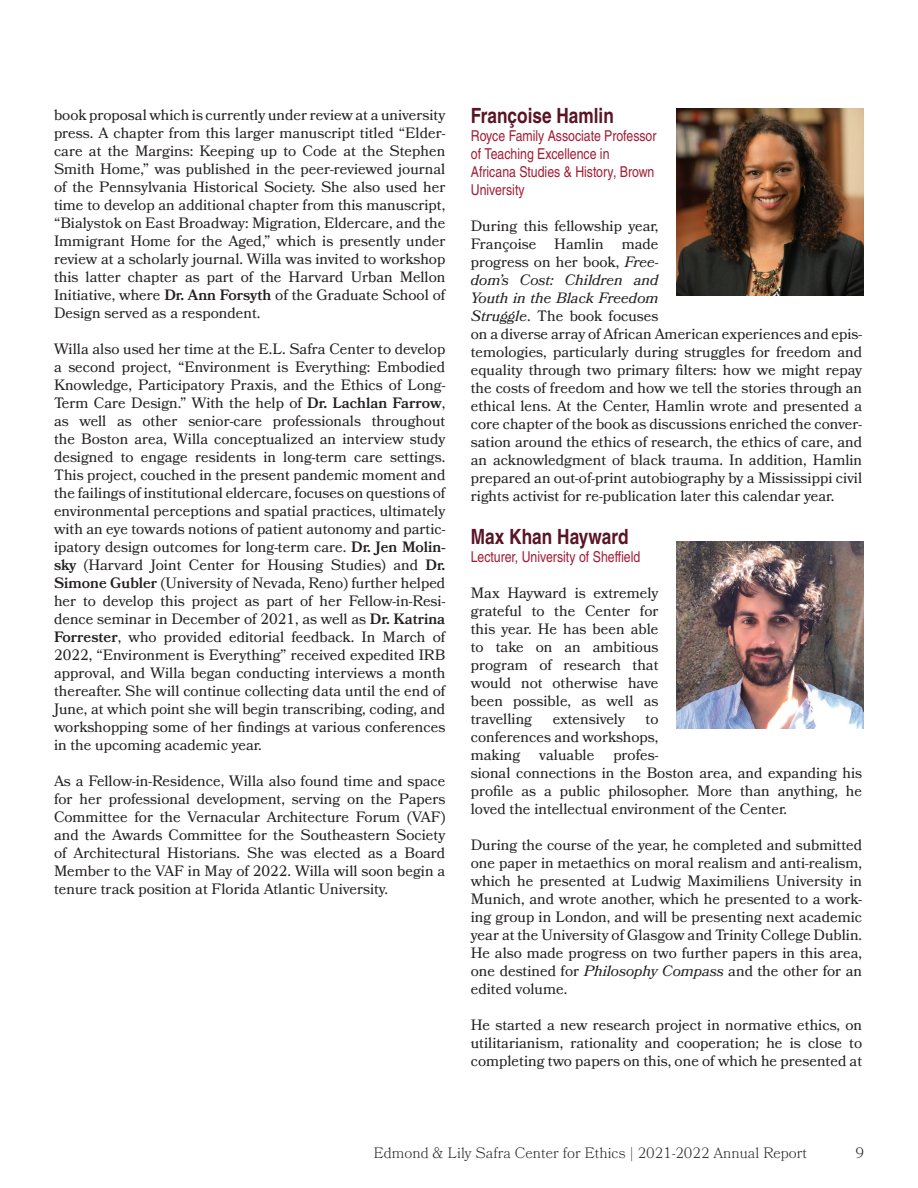
<style>
.page{position:relative;width:918px;height:1188px;background:#fff}
.page>*{position:absolute;margin:0;border:0;box-sizing:border-box;transform-origin:0 0}
.t1{font:700 21px "Nimbus San Con L";color:#591526}
.t2{font:15px/18px "Bookmania";color:#231f20;text-align:justify}
.t3{font:15px/18px "Nimbus San Con L";color:#a31c35}
.t4{font:300 15px "Bookmania";color:#231f20}
.s1{font-weight:600}
.s2{font-style:italic}
</style>
<div class="page">
<img style="left:676px;top:108px;width:188px;height:187px">
<img style="left:676px;top:542px;width:188px;height:187px">
<p class="t2" style="left:54px;top:106px;width:393px">book proposal which is currently under review at a university press. A chapter from this larger manuscript titled “Elder&shy;care at the Margins: Keeping up to Code at the Stephen Smith Home,” was published in the peer-reviewed journal of the Pennsylvania Historical Society. She also used her time to develop an additional chapter from this manuscript, “Bialystok on East Broadway: Migration, Eldercare, and the Immigrant Home for the Aged,” which is presently under review at a scholarly journal. Willa was invited to workshop this latter chapter as part of the Harvard Urban Mellon Initiative, where <span class="s1">Dr. Ann Forsyth</span> of the Graduate School of Design served as a respondent.</p>
<p class="t2" style="left:54px;top:340px;width:393px">Willa also used her time at the E.L. Safra Center to develop a second project, “Environment is Everything: Embodied Knowledge, Participatory Praxis, and the Ethics of Long-Term Care Design.” With the help of <span class="s1">Dr. Lachlan Farrow</span>, as well as other senior-care professionals throughout the Boston area, Willa conceptualized an interview study designed to engage residents in long-term care settings.<br>This project, couched in the present pandemic moment and the failings of institutional eldercare, focuses on questions of environmental perceptions and spatial practices, ultimately with an eye towards notions of patient autonomy and partic&shy;ipatory design outcomes for long-term care. <span class="s1">Dr. Jen Molin&shy;sky</span> (Harvard Joint Center for Housing Studies) and <span class="s1">Dr.<br>Simone Gubler</span> (University of Nevada, Reno) further helped her to develop this project as part of her Fellow-in-Resi&shy;dence seminar in December of 2021, as well as <span class="s1">Dr. Katrina Forrester</span>, who provided editorial feedback. In March of 2022, “Environment is Everything” received expedited IRB approval, and Willa began conducting interviews a month thereafter. She will continue collecting data until the end of June, at which point she will begin transcribing, coding, and workshopping some of her findings at various conferences in the upcoming academic year.</p>
<p class="t2" style="left:54px;top:772px;width:393px">As a Fellow-in-Residence, Willa also found time and space for her professional development, serving on the Papers Committee for the Vernacular Architecture Forum (VAF) and the Awards Committee for the Southeastern Society of Architectural Historians. She was elected as a Board Member to the VAF in May of 2022. Willa will soon begin a tenure track position at Florida Atlantic University.</p>
<h1 class="t1" style="left:471px;top:100px;width:145px">Françoise Hamlin</h1>
<p class="t3" style="left:471px;top:126px;width:187px">Royce Family Associate Professor of Teaching Excellence in<br>Africana Studies &amp; History, Brown<br>University</p>
<p class="t2" style="left:471px;top:217px;width:393px;text-align:left">During this fellowship year,<br>Françoise Hamlin made<br>progress on her book, <span class="s2">Free-<br>dom’s Cost: Children and<br>Youth in the Black Freedom<br>Struggle</span>. The book focuses<br>on a diverse array of African American experiences and epis&shy;temologies, particularly during struggles for freedom and equality through two primary filters: how we might repay the costs of freedom and how we tell the stories through an ethical lens. At the Center, Hamlin wrote and presented a core chapter of the book as discussions enriched the conver&shy;sation around the ethics of research, the ethics of care, and an acknowledgment of black trauma. In addition, Hamlin prepared an out-of-print autobiography by a Mississippi civil rights activist for re-publication later this calendar year.</p>
<h1 class="t1" style="left:471px;top:521px;width:159px">Max Khan Hayward</h1>
<p class="t3" style="left:471px;top:547px;width:171px">Lecturer, University of Sheffield</p>
<p class="t2" style="left:471px;top:584px;width:189px">Max Hayward is extremely grateful to the Center for this year. He has been able to take on an ambitious program of research that would not otherwise have been possible, as well as travelling</p>
<p class="t2" style="left:553px;top:710px;width:74px">extensively</p>
<p class="t2" style="left:471px;top:710px;width:189px;text-indent:175px">to conferences and workshops, making</p>
<p class="t2" style="left:471px;top:746px;width:393px;text-align:left;text-indent:142px">profes-<br>sional connections in the Boston area, and expanding his profile as a public philosopher. More than anything, he loved the intellectual environment of the Center.</p>
<p class="t2" style="left:471px;top:836px;width:393px">During the course of the year, he completed and submitted one paper in metaethics on moral realism and anti-realism, which he presented at Ludwig Maximiliens University in Munich, and wrote another, which he presented to a work&shy;ing group in London, and will be presenting next academic year at the University of Glasgow and Trinity College Dublin.<br>He also made progress on two further papers in this area, one destined for <span class="s2">Philosophy Compass</span> and the other for an edited volume.</p>
<p class="t2" style="left:471px;top:1016px;width:393px">He started a new research project in normative ethics, on utilitarianism, rationality and cooperation; he is close to completing two papers on this, one of which he presented at</p>
<p class="t2" style="left:539px;top:746px;width:57px">valuable</p>
<p class="t4" style="left:373px;top:1144px;width:435px">Edmond &amp; Lily Safra Center for Ethics | 2021-2022 Annual Report</p>
<p class="t4" style="left:855px;top:1144px;width:10px">9</p>
</div>
